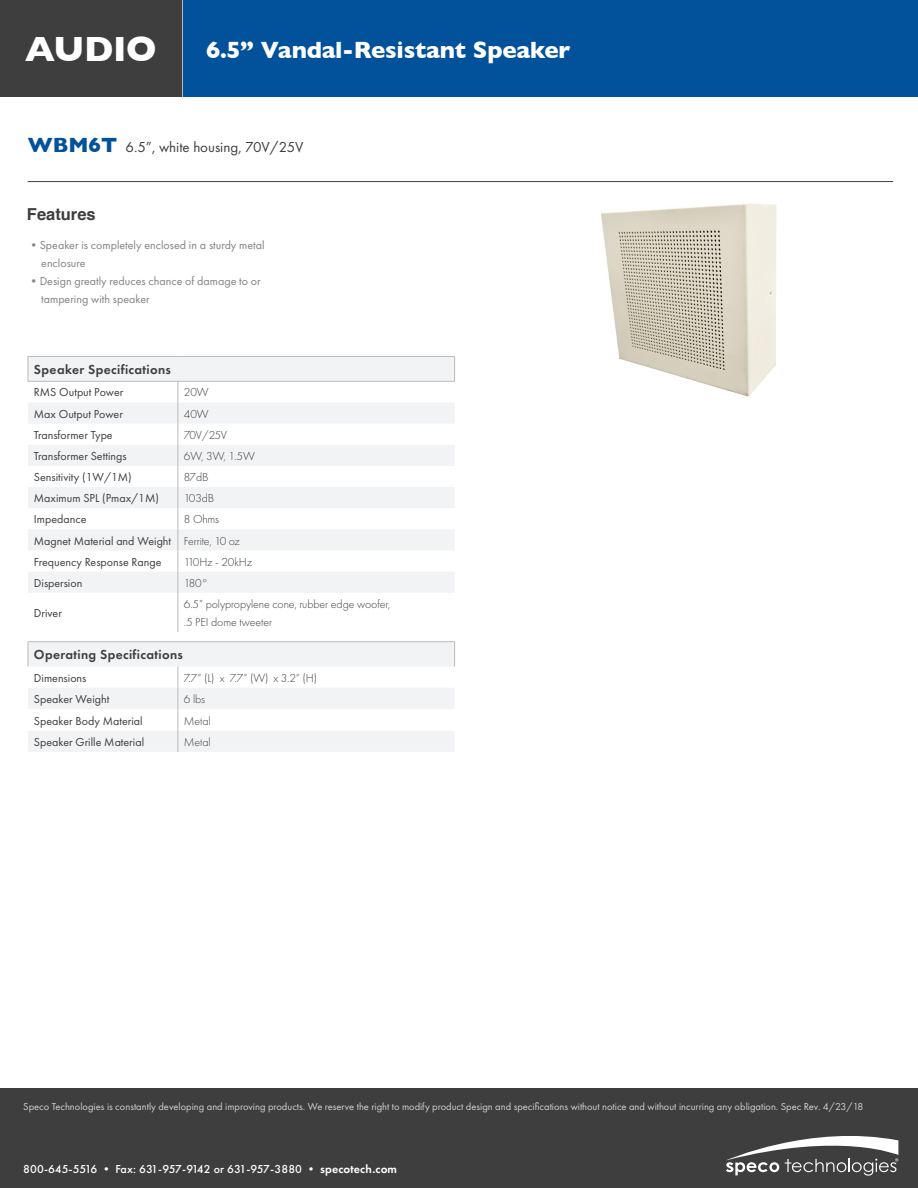
<style>
.page{position:relative;width:918px;height:1188px;background:#fff}
.page>*{position:absolute;margin:0;border:0;box-sizing:border-box;transform-origin:0 0}
.PRODUCT_NAME{font:700 35.7px "Gill Sans";letter-spacing:-.01em;color:#fff}
.PRODUCT_NAME-2{font:700 24px "Gill Sans";letter-spacing:-.01em;color:#fff}
.DESCRIPTIONS{font:700 16.5px "Helvetica";color:#3e3e3f}
.PRODUCT_NAME-3{font:15px "Futura PT";color:#3e3e3f}
.DESCRIPTIONS-2{font:600 13.5px "Futura PT";letter-spacing:.025em;color:#3e3e3f}
.DESCRIPTIONS-3{font:12px "Futura PT";color:#3e3e3f}
.DESCRIPTIONS-4{font:300 12px "Futura PT";letter-spacing:-.01em;color:#3e3e3f}
.DESCRIPTIONS-5{font:12px "Futura PT";color:#808285}
.ADDRESS{font:500 12px "Futura PT";letter-spacing:-.015em;color:#fff}
.DESCRIPTIONS-6{font:10.5px "Futura PT";color:#d1cfce}
.s1{font-family:"Gill Sans";font-weight:700;font-size:21px;color:#01529a}
.s2{font-weight:600}
</style>
<div class="page">
<hr style="left:181px;top:0;width:3px;height:96px;background:#bdbaba">
<div style="left:184px;top:0;width:734px;height:96px;background:#01529b"></div>
<div style="left:0;top:0;width:181px;height:96px;background:#3e3e3f"></div>
<div style="left:0;top:1088px;width:918px;height:100px;background:#3e3e3f"></div>
<hr style="left:28px;top:181px;width:865px;height:1px;background:#3e3e3f">
<svg style="left:726px;top:1136px;width:172px;height:40px"></svg>
<svg style="left:28px;top:357px;width:426px;height:236px;fill:#f2f3f4"></svg>
<svg style="left:454px;top:357px;width:1px;height:24px"></svg>
<svg style="left:178px;top:382px;width:1px;height:211px"></svg>
<hr style="left:178px;top:593px;width:1px;height:39px;background:#bdbaba">
<hr style="left:28px;top:356px;width:150px;height:1px;background:#bdbaba">
<svg style="left:28px;top:357px;width:1px;height:24px"></svg>
<hr style="left:178px;top:356px;width:277px;height:1px;background:#bdbaba">
<hr style="left:28px;top:381px;width:150px;height:1px;background:#bdbaba">
<hr style="left:178px;top:381px;width:277px;height:1px;background:#bdbaba">
<svg style="left:28px;top:642px;width:426px;height:110px;fill:#f2f3f4"></svg>
<svg style="left:454px;top:642px;width:1px;height:25px"></svg>
<svg style="left:178px;top:667px;width:1px;height:85px"></svg>
<hr style="left:28px;top:641px;width:150px;height:1px;background:#bdbaba">
<svg style="left:28px;top:642px;width:1px;height:25px"></svg>
<hr style="left:178px;top:641px;width:277px;height:1px;background:#bdbaba">
<img style="left:601px;top:203px;width:176px;height:194px">
<p class="PRODUCT_NAME" style="left:25px;top:21px;width:133px">AUDIO</p>
<p class="PRODUCT_NAME-2" style="left:206px;top:31px;width:366px">6.5” Vandal-Resistant Speaker</p>
<p class="PRODUCT_NAME-3" style="left:28px;top:138px;width:277px"><span class="s1">WBM6T</span> 6.5”, white housing, 70V/25V</p>
<p class="DESCRIPTIONS" style="left:27px;top:201px;width:70px">Features</p>
<p class="DESCRIPTIONS-5" style="left:28px;top:238px;width:238px">•Speaker is completely enclosed in a sturdy metal</p>
<p class="DESCRIPTIONS-5" style="left:41px;top:256px;width:46px">enclosure</p>
<p class="DESCRIPTIONS-5" style="left:28px;top:274px;width:235px">•Design greatly reduces chance of damage to or</p>
<p class="DESCRIPTIONS-5" style="left:41px;top:292px;width:110px">tampering with speaker</p>
<p class="DESCRIPTIONS-2" style="left:34px;top:361px;width:139px">Speaker Specifications</p>
<p class="DESCRIPTIONS-3" style="left:34px;top:385px;width:91px">RMS Output Power</p>
<p class="DESCRIPTIONS-4" style="left:184px;top:386px;width:26px">20W</p>
<p class="DESCRIPTIONS-3" style="left:34px;top:407px;width:91px">Max Output Power</p>
<p class="DESCRIPTIONS-4" style="left:184px;top:407px;width:26px">40W</p>
<p class="DESCRIPTIONS-3" style="left:34px;top:428px;width:80px">Transformer Type</p>
<p class="DESCRIPTIONS-4" style="left:184px;top:428px;width:45px">70V/25V</p>
<p class="DESCRIPTIONS-3" style="left:34px;top:449px;width:94px">Transformer Settings</p>
<p class="DESCRIPTIONS-4" style="left:184px;top:449px;width:72px">6W, 3W, 1.5W</p>
<p class="DESCRIPTIONS-3" style="left:34px;top:470px;width:99px">Sensitivity (1W/1M)</p>
<p class="DESCRIPTIONS-4" style="left:184px;top:470px;width:26px">87dB</p>
<p class="DESCRIPTIONS-3" style="left:34px;top:491px;width:127px">Maximum SPL (Pmax/1M)</p>
<p class="DESCRIPTIONS-4" style="left:184px;top:491px;width:32px">103dB</p>
<p class="DESCRIPTIONS-3" style="left:34px;top:512px;width:54px">Impedance</p>
<p class="DESCRIPTIONS-4" style="left:184px;top:513px;width:37px">8 Ohms</p>
<p class="DESCRIPTIONS-3" style="left:34px;top:533px;width:139px">Magnet Material and Weight</p>
<p class="DESCRIPTIONS-4" style="left:184px;top:534px;width:58px">Ferrite, 10 oz</p>
<p class="DESCRIPTIONS-3" style="left:34px;top:555px;width:129px">Frequency Response Range</p>
<p class="DESCRIPTIONS-4" style="left:184px;top:555px;width:70px">110Hz - 20kHz</p>
<p class="DESCRIPTIONS-3" style="left:34px;top:576px;width:50px">Dispersion</p>
<p class="DESCRIPTIONS-4" style="left:184px;top:576px;width:25px">180°</p>
<p class="DESCRIPTIONS-3" style="left:34px;top:606px;width:30px">Driver</p>
<p class="DESCRIPTIONS-4" style="left:184px;top:597px;width:208px">6.5” polypropylene cone, rubber edge woofer,</p>
<p class="DESCRIPTIONS-4" style="left:184px;top:615px;width:90px">.5 PEI dome tweeter</p>
<p class="DESCRIPTIONS-2" style="left:34px;top:646px;width:151px">Operating Specifications</p>
<p class="DESCRIPTIONS-3" style="left:34px;top:671px;width:54px">Dimensions</p>
<p class="DESCRIPTIONS-4" style="left:184px;top:671px;width:135px">7.7” (L) x 7.7” (W) x 3.2” (H)</p>
<p class="DESCRIPTIONS-3" style="left:34px;top:692px;width:77px">Speaker Weight</p>
<p class="DESCRIPTIONS-4" style="left:184px;top:692px;width:23px">6 lbs</p>
<p class="DESCRIPTIONS-3" style="left:34px;top:713px;width:110px">Speaker Body Material</p>
<p class="DESCRIPTIONS-4" style="left:184px;top:714px;width:28px">Metal</p>
<p class="DESCRIPTIONS-3" style="left:34px;top:735px;width:112px">Speaker Grille Material</p>
<p class="DESCRIPTIONS-4" style="left:184px;top:735px;width:28px">Metal</p>
<p class="DESCRIPTIONS-6" style="left:23px;top:1100px;width:842px">Speco Technologies is constantly developing and improving products. We reserve the right to modify product design and specifications without notice and without incurring any obligation. Spec Rev. 4/23/18</p>
<p class="ADDRESS" style="left:23px;top:1162px;width:375px">800-645-5516 • Fax: 631-957-9142 or 631-957-3880 • <span class="s2">specotech.com</span></p>
</div>
